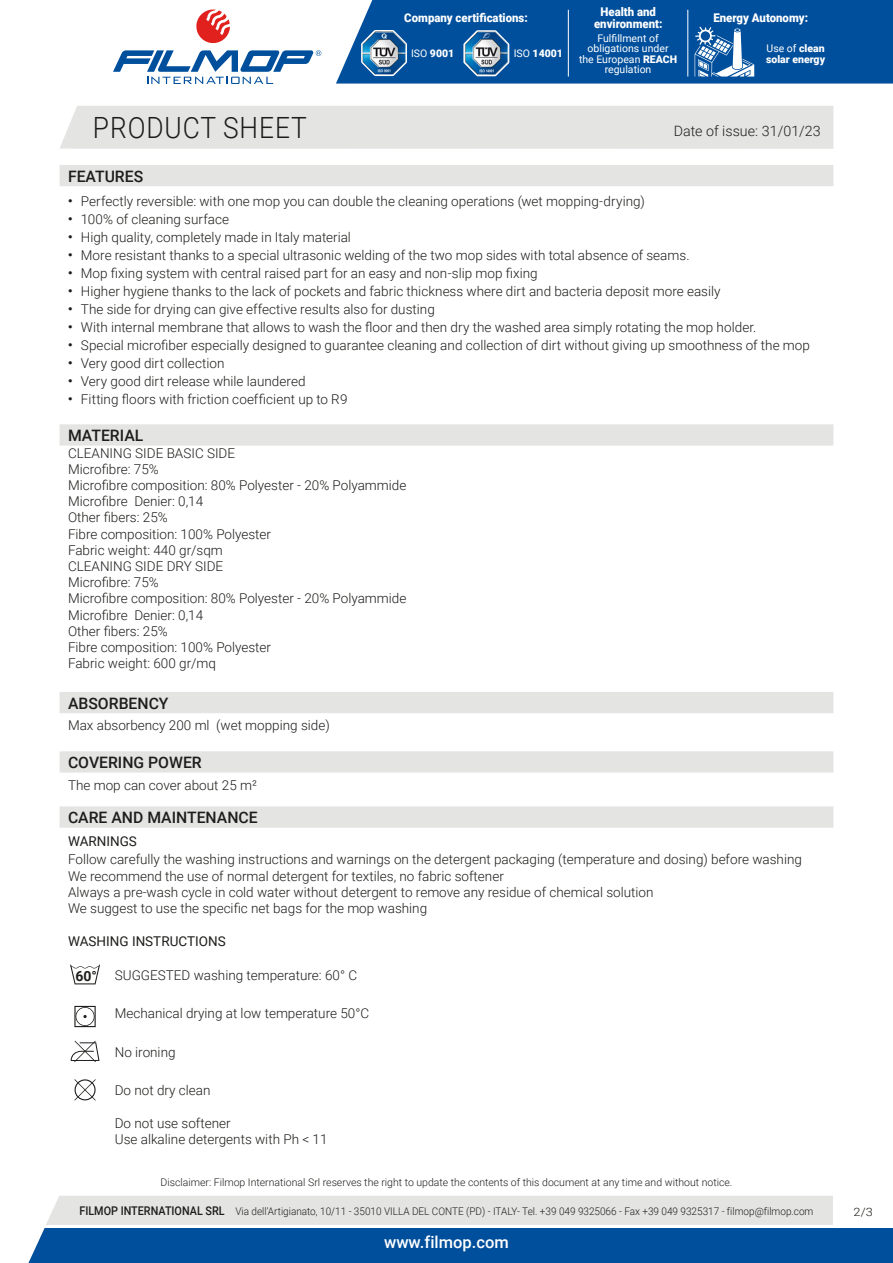
<style>
.page{position:relative;width:893px;height:1263px;background:#fff}
.page>*{position:absolute;margin:0;border:0;box-sizing:border-box;transform-origin:0 0}
.t1{font:300 29.25px "Roboto";letter-spacing:.035em;color:#1d1d1b;scale:.9 1}
.t2{font:500 16.5px "Roboto";color:#fff}
.t3{font:500 15.75px "Roboto";color:#1d1d1b}
.t4{font:300 14.25px "Roboto";color:#1d1d1b}
.t5{font:700 13.95px "Roboto";color:#1d1d1b}
.t6{font:300 13.5px/16.2px "Roboto";color:#1d1d1b}
.t7{font:13.5px "Roboto";color:#1d1d1b}
.t8{font:900 12px/12px "Roboto";color:#fff;text-align:center;scale:.95 1}
.t9{font:300 11.55px "Roboto";color:#1d1d1b;scale:1.11 1}
.t10{font:300 10.5px "Roboto";color:#1d1d1b;scale:.95 1}
.t11{font:300 10.5px "Roboto";color:#1d1d1b}
.t12{font:10.5px/10.5px "Roboto";color:#fff;text-align:center}
.t13{font:900 10.5px/10.5px "Roboto";color:#fff}
.s1{font-weight:400}
.s2{font-weight:900}
.s3{font-weight:500;font-size:12px}
</style>
<div class="page">
<svg style="left:28px;top:1196px;width:865px;height:67px;background:#6793bc"></svg>
<div style="left:60px;top:106px;width:773px;height:43px;background:#e4e4e3"></div>
<svg style="left:196px;top:10px;width:34px;height:34px"></svg>
<svg style="left:113px;top:50px;width:208px;height:34px"></svg>
<div style="left:336px;top:0;width:557px;height:84px;background:#004f9c"></div>
<svg style="left:462px;top:28px;width:49px;height:50px"></svg>
<img style="left:465px;top:32px;width:43px;height:43px">
<svg style="left:360px;top:28px;width:48px;height:49px"></svg>
<img style="left:362px;top:31px;width:44px;height:44px">
<hr style="left:568px;top:10px;width:1px;height:67px;background:#fff">
<hr style="left:688px;top:10px;width:1px;height:67px;background:#fff">
<svg style="left:695px;top:27px;width:59px;height:50px"></svg>
<div style="left:60px;top:165px;width:773px;height:21px;background:#e4e4e3"></div>
<div style="left:60px;top:424px;width:773px;height:22px;background:#e4e4e3"></div>
<div style="left:60px;top:692px;width:773px;height:21px;background:#e4e4e3"></div>
<div style="left:60px;top:751px;width:773px;height:21px;background:#e4e4e3"></div>
<div style="left:60px;top:806px;width:773px;height:22px;background:#e4e4e3"></div>
<svg style="left:70px;top:964px;width:30px;height:20px"></svg>
<svg style="left:74px;top:1006px;width:22px;height:21px"></svg>
<svg style="left:71px;top:1041px;width:28px;height:21px"></svg>
<svg style="left:74px;top:1079px;width:22px;height:21px"></svg>
<div style="left:74px;top:1079px;width:22px;height:21px;border:1px solid #1d1d1b;border-radius:50%"></div>
<hr style="left:45px;top:1225px;width:848px;height:2px;background:#fff">
<div style="left:833px;top:1196px;width:60px;height:31px;background:#fff"></div>
<p class="t8" style="left:404px;top:11px;width:131px">Company certifications:</p>
<p class="t13" style="left:411px;top:48px;width:45px"><span class="s1">ISO</span> 9001</p>
<p class="t13" style="left:514px;top:48px;width:51px"><span class="s1">ISO</span> 14001</p>
<p class="t8" style="left:594px;top:5px;width:73px">Health and environment:</p>
<p class="t12" style="left:579px;top:32px;width:100px">Fulfillment of obligations under the European <span class="s2">REACH </span>regulation</p>
<p class="t8" style="left:713px;top:11px;width:101px">Energy Autonomy:</p>
<p class="t13" style="left:766px;top:43px;width:61px"><span class="s1">Use of</span> clean solar energy</p>
<h1 class="t1" style="left:93px;top:107px;width:239px">PRODUCT SHEET</h1>
<p class="t4" style="left:674px;top:121px;width:148px">Date of issue: 31/01/23</p>
<p class="t3" style="left:68px;top:165px;width:77px">FEATURES</p>
<p class="t6" style="left:68px;top:193px;width:578px"><sup>•</sup> Perfectly reversible: with one mop you can double the cleaning operations (wet mopping-drying)</p>
<p class="t6" style="left:68px;top:211px;width:163px"><sup>•</sup> 100% of cleaning surface</p>
<p class="t6" style="left:68px;top:229px;width:284px"><sup>•</sup> High quality, completely made in Italy material</p>
<p class="t6" style="left:68px;top:247px;width:623px"><sup>•</sup> More resistant thanks to a special ultrasonic welding of the two mop sides with total absence of seams.</p>
<p class="t6" style="left:68px;top:265px;width:471px"><sup>•</sup> Mop fixing system with central raised part for an easy and non-slip mop fixing</p>
<p class="t6" style="left:68px;top:283px;width:654px"><sup>•</sup> Higher hygiene thanks to the lack of pockets and fabric thickness where dirt and bacteria deposit more easily</p>
<p class="t6" style="left:68px;top:301px;width:368px"><sup>•</sup> The side for drying can give effective results also for dusting</p>
<p class="t6" style="left:68px;top:319px;width:690px"><sup>•</sup> With internal membrane that allows to wash the floor and then dry the washed area simply rotating the mop holder.</p>
<p class="t6" style="left:68px;top:337px;width:744px"><sup>•</sup> Special microfiber especially designed to guarantee cleaning and collection of dirt without giving up smoothness of the mop</p>
<p class="t6" style="left:68px;top:355px;width:158px"><sup>•</sup> Very good dirt collection</p>
<p class="t6" style="left:68px;top:373px;width:239px"><sup>•</sup> Very good dirt release while laundered</p>
<p class="t6" style="left:68px;top:391px;width:281px"><sup>•</sup> Fitting floors with friction coefficient up to R9</p>
<p class="t3" style="left:68px;top:425px;width:77px">MATERIAL</p>
<p class="t6" style="left:68px;top:444px;width:340px">CLEANING SIDE BASIC SIDE<br>Microfibre: 75%<br>Microfibre composition: 80% Polyester - 20% Polyammide<br>Microfibre Denier: 0,14<br>Other fibers: 25%<br>Fibre composition: 100% Polyester<br>Fabric weight: 440 gr/sqm<br>CLEANING SIDE DRY SIDE<br>Microfibre: 75%<br>Microfibre composition: 80% Polyester - 20% Polyammide<br>Microfibre Denier: 0,14<br>Other fibers: 25%<br>Fibre composition: 100% Polyester<br>Fabric weight: 600 gr/mq</p>
<p class="t3" style="left:68px;top:692px;width:102px">ABSORBENCY</p>
<p class="t6" style="left:68px;top:717px;width:263px">Max absorbency 200 ml (wet mopping side)</p>
<p class="t3" style="left:68px;top:752px;width:135px">COVERING POWER</p>
<p class="t6" style="left:68px;top:776px;width:190px">The mop can cover about 25 m²</p>
<p class="t3" style="left:68px;top:807px;width:191px">CARE AND MAINTENANCE</p>
<p class="t7" style="left:68px;top:832px;width:70px">WARNINGS</p>
<p class="t6" style="left:68px;top:851px;width:735px">Follow carefully the washing instructions and warnings on the detergent packaging (temperature and dosing) before washing We recommend the use of normal detergent for textiles, no fabric softener<br>Always a pre-wash cycle in cold water without detergent to remove any residue of chemical solution<br>We suggest to use the specific net bags for the mop washing</p>
<p class="t7" style="left:68px;top:932px;width:159px">WASHING INSTRUCTIONS</p>
<p class="t5" style="left:75px;top:966px;width:23px">60°</p>
<p class="t6" style="left:115px;top:966px;width:244px">SUGGESTED washing temperature: 60° C</p>
<p class="t6" style="left:115px;top:1005px;width:256px">Mechanical drying at low temperature 50°C</p>
<p class="t6" style="left:115px;top:1043px;width:62px">No ironing</p>
<p class="t6" style="left:115px;top:1081px;width:97px">Do not dry clean</p>
<p class="t6" style="left:115px;top:1114px;width:214px">Do not use softener<br>Use alkaline detergents with Ph &lt; 11</p>
<p class="t11" style="left:160px;top:1175px;width:573px">Disclaimer: Filmop International Srl reserves the right to update the contents of this document at any time and without notice.</p>
<p class="t10" style="left:79px;top:1204px;width:774px"><span class="s3">FILMOP INTERNATIONAL SRL</span> Via dell’Artigianato, 10/11 - 35010 VILLA DEL CONTE (PD) - ITALY- Tel. +39 049 9325066 - Fax +39 049 9325317 - filmop@filmop.com</p>
<p class="t2" style="left:384px;top:1230px;width:126px">www.filmop.com</p>
<p class="t9" style="left:854px;top:1204px;width:19px">2/3</p>
</div>
